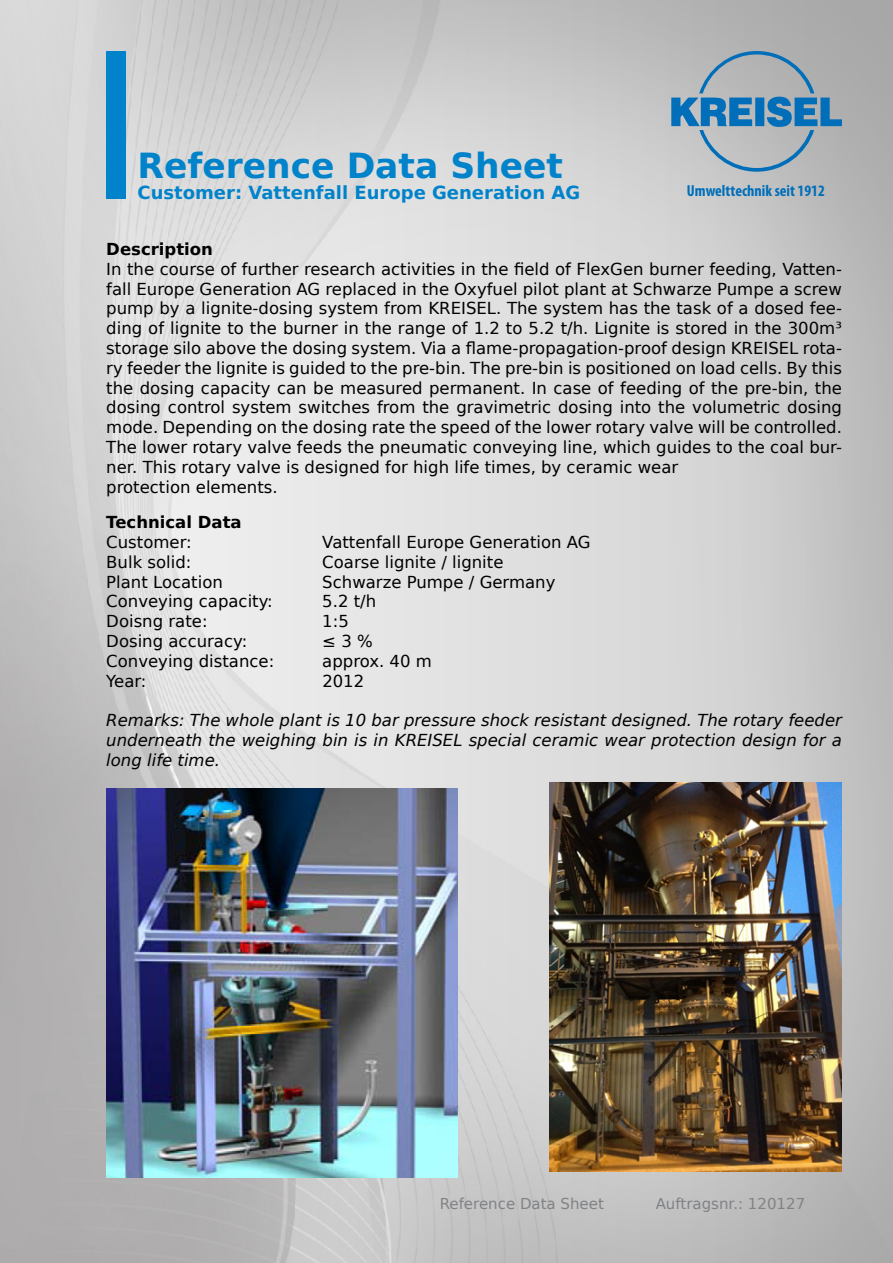
<style>
.page{position:relative;width:893px;height:1263px;background:#fff}
.page>*{position:absolute;margin:0;border:0;box-sizing:border-box;transform-origin:0 0}
.t1{font:700 34.5px "DejaVu Sans";color:#0083ca}
.t2{font:700 18px "DejaVu Sans";color:#0083ca}
.t3{font:16.5px/19.8px "DejaVu Sans";color:#000}
.t4{font:italic 16.5px/19.8px "DejaVu Sans";color:#000;text-align:justify}
.t5{font:700 16.5px "DejaVu Sans";color:#000}
.t6{font:700 condensed 16.05px "Myriad Pro";color:#006eb9}
.t7{font:15px "DejaVu Sans";color:#808285}
</style>
<div class="page">
<img style="left:0;top:0;width:893px;height:1263px">
<svg style="left:671px;top:51px;width:171px;height:121px;background:#92a9b9"></svg>
<div style="left:106px;top:52px;width:20px;height:147px;background:#0083ca"></div>
<img style="left:106px;top:788px;width:352px;height:390px">
<img style="left:550px;top:782px;width:292px;height:390px">
<h1 class="t1" style="left:137px;top:137px;width:427px">Reference Data Sheet</h1>
<p class="t2" style="left:137px;top:178px;width:444px">Customer: Vattenfall Europe Generation AG</p>
<p class="t6" style="left:687px;top:180px;width:139px">Umwelttechnik seit 1912</p>
<p class="t5" style="left:106px;top:236px;width:108px">Description</p>
<p class="t3" style="left:106px;top:258px;width:737px">In the course of further research activities in the field of FlexGen burner feeding, Vatten&shy;fall Europe Generation AG replaced in the Oxyfuel pilot plant at Schwarze Pumpe a screw pump by a lignite-dosing system from KREISEL. The system has the task of a dosed fee&shy;ding of lignite to the burner in the range of 1.2 to 5.2 t/h. Lignite is stored in the 300m³ storage silo above the dosing system. Via a flame-propagation-proof design KREISEL rota&shy;ry feeder the lignite is guided to the pre-bin. The pre-bin is positioned on load cells. By this the dosing capacity can be measured permanent. In case of feeding of the pre-bin, the dosing control system switches from the gravimetric dosing into the volumetric dosing mode. Depending on the dosing rate the speed of the lower rotary valve will be controlled.<br>The lower rotary valve feeds the pneumatic conveying line, which guides to the coal bur&shy;ner. This rotary valve is designed for high life times, by ceramic wear<br>protection elements.</p>
<p class="t5" style="left:106px;top:509px;width:137px">Technical Data</p>
<p class="t3" style="left:106px;top:531px;width:87px">Customer:</p>
<p class="t3" style="left:322px;top:531px;width:270px">Vattenfall Europe Generation AG</p>
<p class="t3" style="left:106px;top:551px;width:87px">Bulk solid:</p>
<p class="t3" style="left:322px;top:551px;width:183px">Coarse lignite / lignite</p>
<p class="t3" style="left:106px;top:571px;width:118px">Plant Location</p>
<p class="t3" style="left:322px;top:571px;width:235px">Schwarze Pumpe / Germany</p>
<p class="t3" style="left:106px;top:591px;width:168px">Conveying capacity:</p>
<p class="t3" style="left:322px;top:591px;width:55px">5.2 t/h</p>
<p class="t3" style="left:106px;top:610px;width:103px">Doisng rate:</p>
<p class="t3" style="left:322px;top:610px;width:28px">1:5</p>
<p class="t3" style="left:106px;top:630px;width:142px">Dosing accuracy:</p>
<p class="t3" style="left:322px;top:630px;width:52px">≤ 3 %</p>
<p class="t3" style="left:106px;top:650px;width:170px">Conveying distance:</p>
<p class="t3" style="left:322px;top:650px;width:111px">approx. 40 m</p>
<p class="t3" style="left:106px;top:670px;width:42px">Year:</p>
<p class="t3" style="left:322px;top:670px;width:43px">2012</p>
<p class="t4" style="left:106px;top:710px;width:737px">Remarks: The whole plant is 10 bar pressure shock resistant designed. The rotary feeder underneath the weighing bin is in KREISEL special ceramic wear protection design for a long life time.</p>
<p class="t7" style="left:440px;top:1191px;width:166px">Reference Data Sheet</p>
<p class="t7" style="left:656px;top:1191px;width:151px">Auftragsnr.: 120127</p>
</div>
